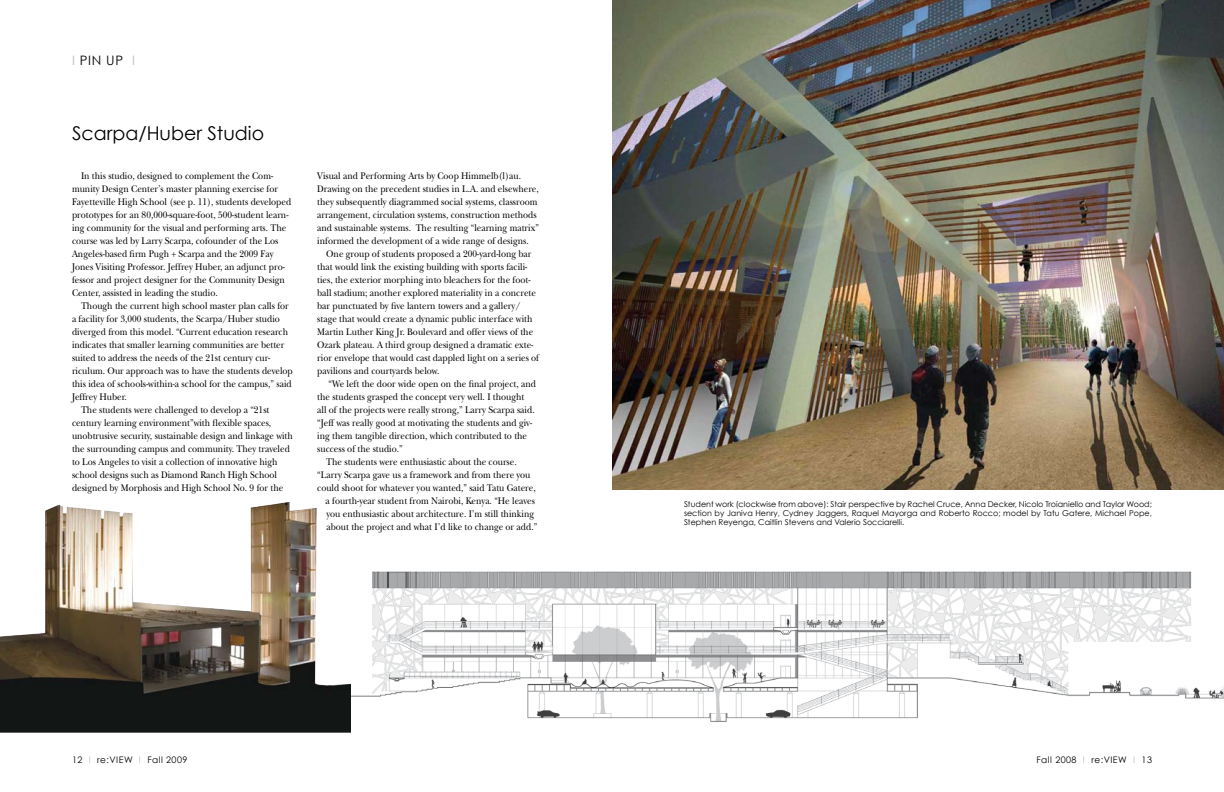
<style>
.page{position:relative;width:1224px;height:792px;background:#fff}
.page>*{position:absolute;margin:0;border:0;box-sizing:border-box;transform-origin:0 0}
.t1{font:19px "Century Gothic";color:#000}
.t2{font:13px "Century Gothic";color:#000}
.t3{font:10px/13px "New Baskerville";color:#000;scale:.9 1}
.t4{font:9px "Century Gothic";letter-spacing:.05em;color:#000}
.t5{font:8px/9px "Century Gothic";color:#000;text-align:justify}
.s1{color:#bcbdc0}
</style>
<div class="page">
<img style="left:612px;top:0;width:612px;height:490px">
<img style="left:351px;top:571px;width:873px;height:151px">
<img style="left:0;top:502px;width:351px;height:231px">
<h2 class="t2" style="left:72px;top:52px;width:63px"><span class="s1">I</span> PIN UP <span class="s1">I</span></h2>
<h1 class="t1" style="left:72px;top:122px;width:194px">Scarpa/Huber Studio</h1>
<p class="t3" style="left:72px;top:169px;width:245px;text-indent:9px">In this studio, designed to complement the Com&shy;munity Design Center’s master planning exercise for Fayetteville High School (see p. 11), students developed prototypes for an 80,000-square-foot, 500-student learn&shy;ing community for the visual and performing arts. The course was led by Larry Scarpa, cofounder of the Los Angeles-based firm Pugh + Scarpa and the 2009 Fay Jones Visiting Professor. Jeffrey Huber, an adjunct pro&shy;fessor and project designer for the Community Design Center, assisted in leading the studio.</p>
<p class="t3" style="left:81px;top:299px;width:233px">Though the current high school master plan calls for</p>
<p class="t3" style="left:72px;top:312px;width:232px">a facility for 3,000 students, the Scarpa/Huber studio</p>
<p class="t3" style="left:72px;top:325px;width:242px">diverged from this model. “Current education research</p>
<p class="t3" style="left:72px;top:338px;width:237px">indicates that smaller learning communities are better</p>
<p class="t3" style="left:72px;top:351px;width:222px">suited to address the needs of the 21st century cur-</p>
<p class="t3" style="left:72px;top:364px;width:247px">riculum. Our approach was to have the students develop</p>
<p class="t3" style="left:72px;top:377px;width:246px">this idea of schools-within-a school for the campus,” said</p>
<p class="t3" style="left:72px;top:390px;width:62px">Jeffrey Huber.</p>
<p class="t3" style="left:81px;top:403px;width:211px">The students were challenged to develop a “21st</p>
<p class="t3" style="left:72px;top:416px;width:223px">century learning environment”with flexible spaces,</p>
<p class="t3" style="left:72px;top:429px;width:247px">unobtrusive security, sustainable design and linkage with</p>
<p class="t3" style="left:72px;top:442px;width:244px">the surrounding campus and community. They traveled</p>
<p class="t3" style="left:72px;top:455px;width:230px">to Los Angeles to visit a collection of innovative high</p>
<p class="t3" style="left:72px;top:468px;width:229px">school designs such as Diamond Ranch High School</p>
<p class="t3" style="left:72px;top:481px;width:236px">designed by Morphosis and High School No. 9 for the</p>
<p class="t3" style="left:317px;top:169px;width:248px">Visual and Performing Arts by Coop Himmelb(l)au.<br>Drawing on the precedent studies in L.A. and elsewhere, they subsequently diagrammed social systems, classroom arrangement, circulation systems, construction methods and sustainable systems. The resulting “learning matrix” informed the development of a wide range of designs.</p>
<p class="t3" style="left:317px;top:247px;width:248px;text-indent:9px">One group of students proposed a 200-yard-long bar that would link the existing building with sports facili&shy;ties, the exterior morphing into bleachers for the foot&shy;ball stadium; another explored materiality in a concrete bar punctuated by five lantern towers and a gallery/ stage that would create a dynamic public interface with Martin Luther King Jr. Boulevard and offer views of the Ozark plateau. A third group designed a dramatic exte&shy;rior envelope that would cast dappled light on a series of pavilions and courtyards below.</p>
<p class="t3" style="left:329px;top:377px;width:232px">“We left the door wide open on the final project, and</p>
<p class="t3" style="left:317px;top:390px;width:232px">the students grasped the concept very well. I thought</p>
<p class="t3" style="left:317px;top:403px;width:243px">all of the projects were really strong,” Larry Scarpa said.</p>
<p class="t3" style="left:317px;top:416px;width:240px">“Jeff was really good at motivating the students and giv-</p>
<p class="t3" style="left:317px;top:429px;width:235px">ing them tangible direction, which contributed to the</p>
<p class="t3" style="left:317px;top:442px;width:96px">success of the studio.”</p>
<p class="t3" style="left:326px;top:455px;width:213px">The students were enthusiastic about the course.</p>
<p class="t3" style="left:317px;top:468px;width:238px">“Larry Scarpa gave us a framework and from there you</p>
<p class="t3" style="left:317px;top:481px;width:244px">could shoot for whatever you wanted,” said Tatu Gatere,</p>
<p class="t3" style="left:326px;top:494px;width:234px">a fourth-year student from Nairobi, Kenya. “He leaves</p>
<p class="t3" style="left:327px;top:507px;width:232px">you enthusiastic about architecture. I’m still thinking</p>
<p class="t3" style="left:327px;top:520px;width:236px">about the project and what I’d like to change or add.”</p>
<p class="t4" style="left:72px;top:754px;width:117px">12 <span class="s1">I</span> re:VI EW <span class="s1">I</span> Fall 2009</p>
<p class="t5" style="left:684px;top:499px;width:470px">Student work (clockwise from above): Stair perspective by Rachel Cruce, Anna Decker, Nicolo Troianiello and Taylor Wood; section by Janiva Henry, Cydney Jaggers, Raquel Mayorga and Roberto Rocco; model by Tatu Gatere, Michael Pope, Stephen Reyenga, Caitlin Stevens and Valerio Socciarelli.</p>
<p class="t4" style="left:1036px;top:754px;width:117px">Fall 2008 <span class="s1">I</span> re:VI EW <span class="s1">I</span> 13</p>
</div>
